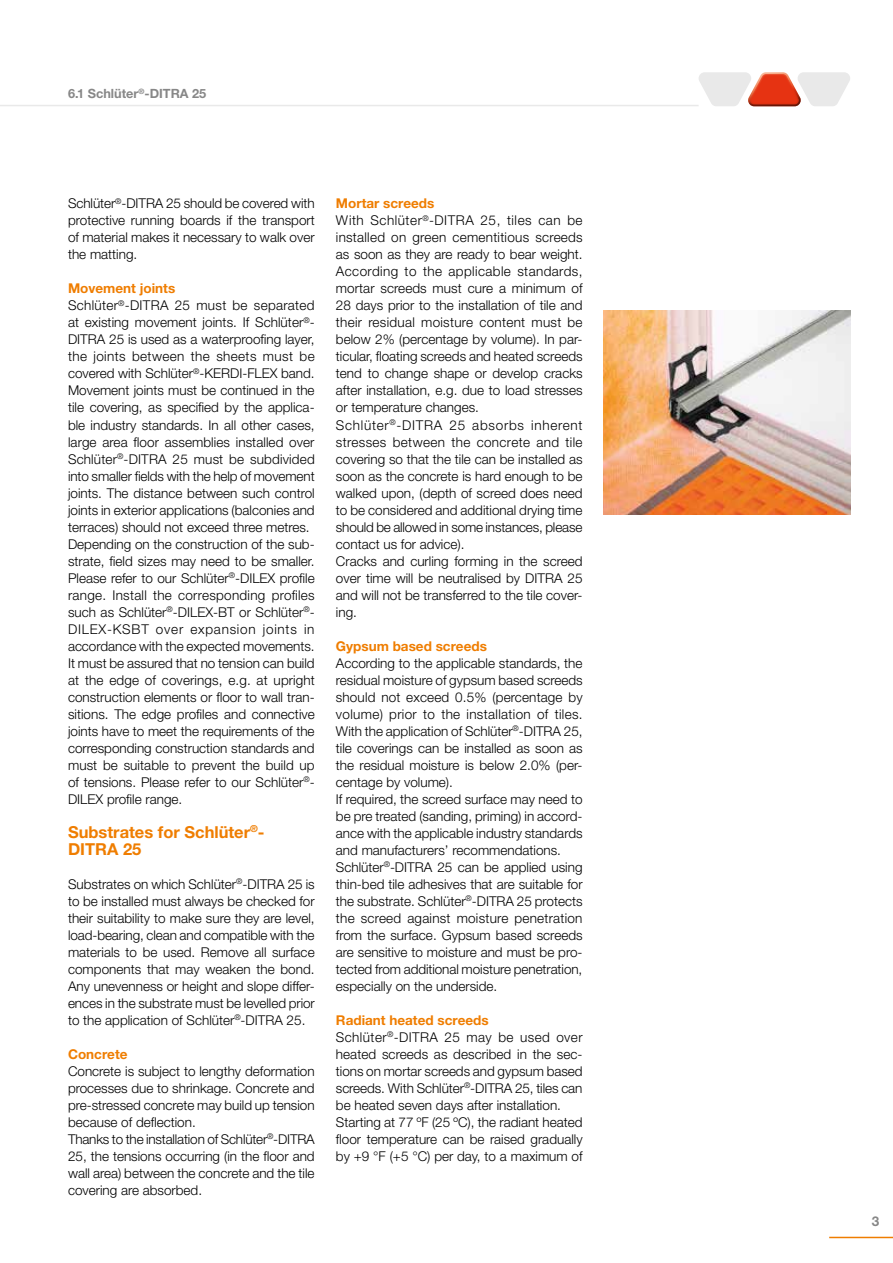
<style>
.page{position:relative;width:893px;height:1263px;background:#fff}
.page>*{position:absolute;margin:0;border:0;box-sizing:border-box;transform-origin:0 0}
.Überschrift{font:700 16.5px/17px "Helvetica Neue LT Pro";color:#ef7d00}
.Fließtext{font:300 13.5px/17px "Helvetica Neue LT Pro";color:#000;text-align:justify}
.Unter-Überschrift{font:700 13.5px "Helvetica Neue LT Pro";color:#ef7d00}
.Fließtext-2{font:700 13.5px "Helvetica Neue LT Pro";color:#ef7d00}
.Unter-Überschrift-2{font:700 13.5px "Helvetica Neue LT Pro";color:#878787}
.t1{font:700 12.75px "Helvetica Neue LT Pro";color:#878787}
</style>
<div class="page">
<hr style="left:0;top:105px;width:699px;height:1px;background:#e9e9e9">
<svg style="left:699px;top:72px;width:151px;height:34px"></svg>
<hr style="left:829px;top:1237px;width:64px;height:1px;background:#ef7d00">
<img style="left:604px;top:311px;width:246px;height:204px">
<p class="t1" style="left:68px;top:86px;width:140px">6.1 Schlüter<sup>®</sup>-DITRA 25</p>
<p class="Fließtext" style="left:68px;top:195px;width:248px">Schlüter<sup>®</sup>-DITRA 25 should be covered with protective running boards if the transport of material makes it necessary to walk over the matting.</p>
<p class="Unter-Überschrift" style="left:68px;top:280px;width:109px">Movement joints</p>
<p class="Fließtext" style="left:68px;top:297px;width:248px">Schlüter<sup>®</sup>-DITRA 25 must be separated at existing movement joints. If Schlüter<sup>®</sup>- DITRA 25 is used as a waterproofing layer, the joints between the sheets must be covered with Schlüter<sup>®</sup>-KERDI-FLEX band.</p>
<p class="Fließtext" style="left:68px;top:382px;width:248px">Movement joints must be continued in the tile covering, as specified by the applica&shy;ble industry standards. In all other cases, large area floor assemblies installed over Schlüter<sup>®</sup>-DITRA 25 must be subdivided into smaller fields with the help of movement joints. The distance between such control joints in exterior applications (balconies and terraces) should not exceed three metres.</p>
<p class="Fließtext" style="left:68px;top:535px;width:248px">Depending on the construction of the sub&shy;strate, field sizes may need to be smaller.<br>Please refer to our Schlüter<sup>®</sup>-DILEX profile range. Install the corresponding profiles such as Schlüter<sup>®</sup>-DILEX-BT or Schlüter<sup>®</sup>- DILEX-KSBT over expansion joints in accordance with the expected movements.</p>
<p class="Fließtext" style="left:68px;top:654px;width:248px">It must be assured that no tension can build at the edge of coverings, e.g. at upright construction elements or floor to wall tran&shy;sitions. The edge profiles and connective joints have to meet the requirements of the corresponding construction standards and must be suitable to prevent the build up of tensions. Please refer to our Schlüter<sup>®</sup>- DILEX profile range.</p>
<p class="Überschrift" style="left:68px;top:823px;width:198px">Substrates for Schlüter<sup>®</sup>-<br>DITRA 25</p>
<p class="Fließtext" style="left:68px;top:875px;width:248px">Substrates on which Schlüter<sup>®</sup>-DITRA 25 is to be installed must always be checked for their suitability to make sure they are level, load-bearing, clean and compatible with the materials to be used. Remove all surface components that may weaken the bond.<br>Any unevenness or height and slope differ&shy;ences in the substrate must be levelled prior to the application of Schlüter<sup>®</sup>-DITRA 25.</p>
<p class="Unter-Überschrift" style="left:68px;top:1046px;width:61px">Concrete</p>
<p class="Fließtext" style="left:68px;top:1062px;width:248px">Concrete is subject to lengthy deformation processes due to shrinkage. Concrete and pre-stressed concrete may build up tension because of deflection.</p>
<p class="Fließtext" style="left:68px;top:1130px;width:248px">Thanks to the installation of Schlüter<sup>®</sup>-DITRA 25, the tensions occurring (in the floor and wall area) between the concrete and the tile covering are absorbed.</p>
<p class="Fließtext-2" style="left:336px;top:195px;width:100px">Mortar screeds</p>
<p class="Fließtext" style="left:336px;top:212px;width:248px">With Schlüter<sup>®</sup>-DITRA 25, tiles can be installed on green cementitious screeds as soon as they are ready to bear weight.<br>According to the applicable standards, mortar screeds must cure a minimum of 28 days prior to the installation of tile and their residual moisture content must be below 2% (percentage by volume). In par&shy;ticular, floating screeds and heated screeds tend to change shape or develop cracks after installation, e.g. due to load stresses or temperature changes.</p>
<p class="Fließtext" style="left:336px;top:416px;width:248px">Schlüter<sup>®</sup>-DITRA 25 absorbs inherent stresses between the concrete and tile covering so that the tile can be installed as soon as the concrete is hard enough to be walked upon, (depth of screed does need to be considered and additional drying time should be allowed in some instances, please contact us for advice).</p>
<p class="Fließtext" style="left:336px;top:552px;width:248px">Cracks and curling forming in the screed over time will be neutralised by DITRA 25 and will not be transferred to the tile cover&shy;ing.</p>
<p class="Unter-Überschrift" style="left:336px;top:637px;width:152px">Gypsum based screeds</p>
<p class="Fließtext" style="left:336px;top:654px;width:248px;text-align:left">According to the applicable standards, the residual moisture of gypsum based screeds should not exceed 0.5% (percentage by volume) prior to the installation of tiles.<br>With the application of Schlüter<sup>®</sup>-DITRA 25, tile coverings can be installed as soon as the residual moisture is below 2.0% (per&shy;centage by volume).</p>
<p class="Fließtext" style="left:336px;top:790px;width:248px">If required, the screed surface may need to be pre treated (sanding, priming) in accord&shy;ance with the applicable industry standards and manufacturers’ recommendations.</p>
<p class="Fließtext" style="left:336px;top:858px;width:248px">Schlüter<sup>®</sup>-DITRA 25 can be applied using thin-bed tile adhesives that are suitable for the substrate. Schlüter<sup>®</sup>-DITRA 25 protects the screed against moisture penetration from the surface. Gypsum based screeds are sensitive to moisture and must be pro&shy;tected from additional moisture penetration, especially on the underside.</p>
<p class="Unter-Überschrift" style="left:336px;top:1012px;width:154px">Radiant heated screeds</p>
<p class="Fließtext" style="left:336px;top:1028px;width:248px">Schlüter<sup>®</sup>-DITRA 25 may be used over heated screeds as described in the sec&shy;tions on mortar screeds and gypsum based screeds. With Schlüter<sup>®</sup>-DITRA 25, tiles can be heated seven days after installation.</p>
<p class="Fließtext" style="left:336px;top:1113px;width:248px">Starting at 77 ºF (25 ºC), the radiant heated floor temperature can be raised gradually by +9 °F (+5 °C) per day, to a maximum of</p>
<p class="Unter-Überschrift-2" style="left:872px;top:1213px;width:9px">3</p>
</div>
